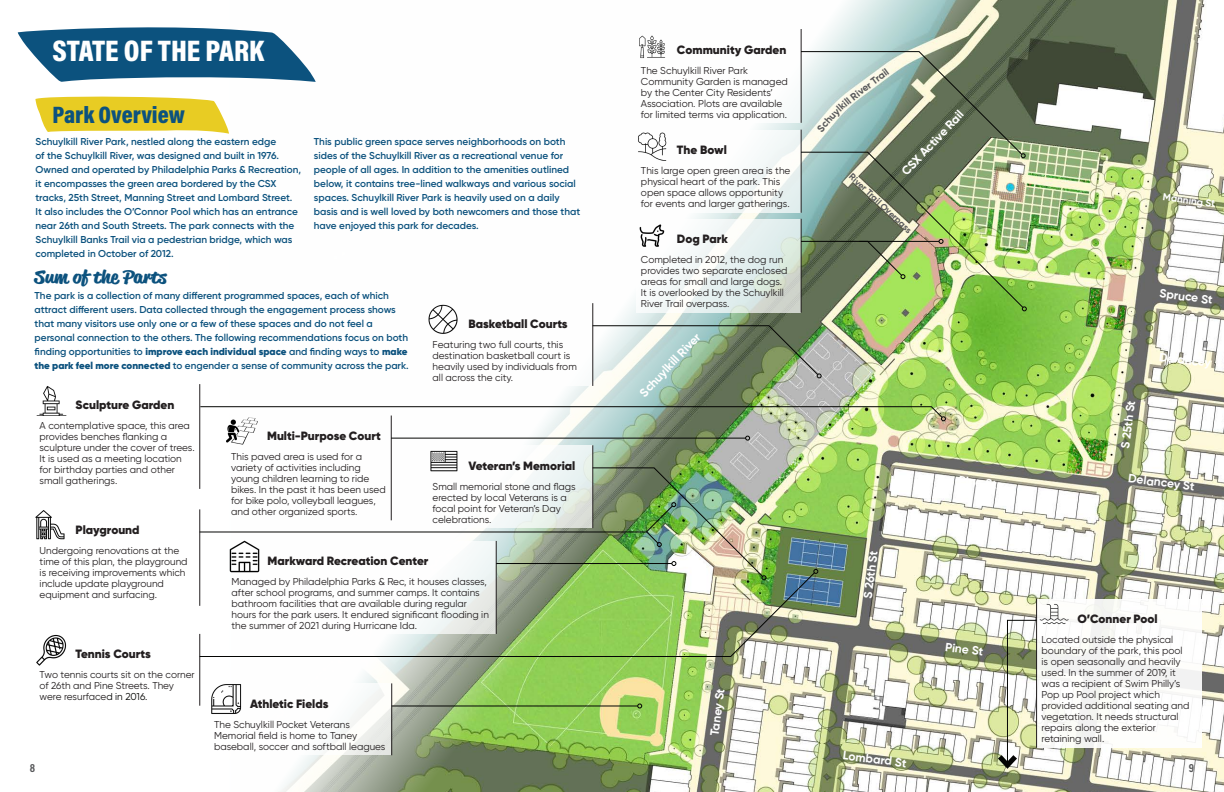
<style>
.page{position:relative;width:1224px;height:792px;background:#fff}
.page>*{position:absolute;margin:0;border:0;box-sizing:border-box;transform-origin:0 0}
.SECTION_Title{font:900 30px "Acumin Pro Cond";color:#fff}
.SECTION_SubTitle{font:900 24px "Acumin Pro Cond";color:#0c527e}
.Body_Heading{font:700 18px "Reklame Script";color:#0c527e}
.Label{font:900 12px "Gilroy";color:#231f20}
.t1{font:700 12px "Gilroy";color:#fff}
.t2{font:700 12px "Acumin Pro Cond";color:#57585a}
.Body{font:10px/11px "Gilroy";color:#231f20}
.Body-2{font:600 10px/14px "Gilroy";color:#0c527e}
.t3{font:700 10px "Gilroy";color:#fff}
.t4{font:700 10px "Gilroy";color:#57585a}
.t5{font:700 9px "Gilroy";color:#57585a}
.s1{font-weight:900}
.s2{color:#040503}
</style>
<div class="page">
<svg style="left:35px;top:96px;width:49px;height:36px;background:#ebd345"></svg>
<img style="left:84px;top:0;width:1140px;height:792px">
<svg style="left:17px;top:26px;width:300px;height:56px"></svg>
<div style="left:227px;top:416px;width:164px;height:104px;background:#fff"></div>
<img style="left:227px;top:421px;width:31px;height:24px">
<hr style="left:391px;top:416px;width:1px;height:104px;background:#231f20">
<hr style="left:391px;top:438px;width:355px;height:1px;background:#040503">
<svg style="left:745px;top:436px;width:5px;height:5px"></svg>
<svg style="left:459px;top:445px;width:133px;height:22px"></svg>
<img style="left:428px;top:445px;width:31px;height:22px">
<hr style="left:592px;top:445px;width:1px;height:83px;background:#231f20">
<div style="left:210px;top:683px;width:181px;height:72px;background:#fff"></div>
<img style="left:211px;top:684px;width:30px;height:30px">
<hr style="left:391px;top:683px;width:1px;height:72px;background:#231f20">
<hr style="left:392px;top:705px;width:246px;height:1px;background:#040503">
<svg style="left:637px;top:703px;width:5px;height:5px"></svg>
<div style="left:35px;top:384px;width:164px;height:105px;background:#fff"></div>
<img style="left:39px;top:386px;width:25px;height:29px">
<hr style="left:199px;top:384px;width:1px;height:105px;background:#231f20">
<img style="left:199px;top:406px;width:747px;height:15px">
<div style="left:35px;top:509px;width:164px;height:93px;background:#fff"></div>
<img style="left:35px;top:510px;width:30px;height:30px">
<div style="left:35px;top:634px;width:164px;height:72px;background:#fff"></div>
<img style="left:36px;top:634px;width:30px;height:31px">
<hr style="left:199px;top:634px;width:1px;height:72px;background:#231f20">
<svg style="left:199px;top:571px;width:617px;height:87px"></svg>
<svg style="left:813px;top:569px;width:5px;height:5px"></svg>
<div style="left:636px;top:29px;width:165px;height:94px;background:#fff"></div>
<img style="left:639px;top:35px;width:26px;height:24px">
<hr style="left:801px;top:29px;width:1px;height:94px;background:#231f20">
<div style="left:636px;top:130px;width:165px;height:82px;background:#fff"></div>
<img style="left:638px;top:132px;width:29px;height:29px">
<svg style="left:636px;top:219px;width:165px;height:94px"></svg>
<img style="left:636px;top:219px;width:32px;height:31px">
<hr style="left:801px;top:219px;width:1px;height:94px;background:#231f20">
<div style="left:428px;top:303px;width:164px;height:83px;background:#fff"></div>
<img style="left:428px;top:304px;width:30px;height:30px">
<hr style="left:592px;top:303px;width:1px;height:83px;background:#231f20">
<svg style="left:592px;top:325px;width:230px;height:53px;background:#9cb09c"></svg>
<div style="left:1037px;top:599px;width:164px;height:149px;background:#fff"></div>
<img style="left:1038px;top:599px;width:31px;height:26px">
<hr style="left:1036px;top:599px;width:1px;height:149px;background:#231f20">
<svg style="left:993px;top:619px;width:45px;height:154px"></svg>
<img style="left:199px;top:467px;width:568px;height:113px">
<img style="left:800px;top:51px;width:227px;height:260px">
<p class="SECTION_Title" style="left:53px;top:31px;width:213px">STATE OF THE PARK</p>
<p class="SECTION_SubTitle" style="left:53px;top:99px;width:134px">Park Overview</p>
<p class="Body-2" style="left:35px;top:135px;width:267px">Schuylkill River Park, nestled along the eastern edge<br>of the Schuylkill River, was designed and built in 1976.<br>Owned and operated by Philadelphia Parks &amp; Recreation, it encompasses the green area bordered by the CSX tracks, 25th Street, Manning Street and Lombard Street.<br>It also includes the O’Connor Pool which has an entrance near 26th and South Streets. The park connects with the Schuylkill Banks Trail via a pedestrian bridge, which was completed in October of 2012.</p>
<p class="Body-2" style="left:314px;top:135px;width:268px">This public green space serves neighborhoods on both sides of the Schuylkill River as a recreational venue for people of all ages. In addition to the amenities outlined below, it contains tree-lined walkways and various social spaces. Schuylkill River Park is heavily used on a daily basis and is well loved by both newcomers and those that have enjoyed this park for decades.</p>
<p class="Body_Heading" style="left:35px;top:264px;width:134px">Sum of the Parts</p>
<p class="Body-2" style="left:35px;top:288px;width:376px">The park is a collection of many different programmed spaces, each of which attract different users. Data collected through the engagement process shows that many visitors use only one or a few of these spaces and do not feel a personal connection to the others. The following recommendations focus on both finding opportunities to <span class="s1">improve each individual space</span> and finding ways to <span class="s1">make the park feel more connected</span> to engender a sense of community across the park.</p>
<p class="Label" style="left:469px;top:316px;width:101px">Basketball Courts</p>
<p class="Body" style="left:433px;top:339px;width:146px">Featuring two full courts, this destination basketball court is heavily used by individuals from all across the city.</p>
<p class="Label" style="left:677px;top:42px;width:111px">Community Garden</p>
<p class="Body" style="left:641px;top:64px;width:148px">The Schuylkill River Park<br>Community Garden is managed by the Center City Residents’<br>Association. Plots are available for limited terms via application.</p>
<p class="Label" style="left:677px;top:142px;width:51px">The Bowl</p>
<p class="Body" style="left:641px;top:165px;width:151px">This large open green area is the physical heart of the park. This open space allows opportunity for events and larger gatherings.</p>
<p class="Label" style="left:677px;top:231px;width:52px">Dog Park</p>
<p class="Body" style="left:641px;top:254px;width:148px">Completed in 2012, the dog run provides two separate enclosed areas for small and large dogs.<br>It is overlooked by the Schuylkill<br>River Trail overpass.</p>
<p class="t1" style="left:636px;top:390px;width:84px;rotate:-47deg">Schuylkill River</p>
<p class="t4" style="left:855px;top:87px;width:24px;rotate:-37deg">ver T</p>
<p class="t1" style="left:899px;top:168px;width:86px;rotate:-47deg">CSX Active Rail</p>
<p class="t5" style="left:855px;top:171px;width:83px;rotate:43deg">River Trail Overpass</p>
<p class="t3" style="left:1164px;top:191px;width:54px;rotate:7deg">Manning St</p>
<p class="t1" style="left:1161px;top:286px;width:55px;rotate:7deg">Spruce St</p>
<p class="t1" style="left:1160px;top:349px;width:54px;rotate:7deg">Delancey</p>
<p class="Label" style="left:76px;top:397px;width:100px">Sculpture Garden</p>
<p class="Body" style="left:40px;top:420px;width:157px">A contemplative space, this area provides benches flanking a sculpture under the cover of trees.<br>It is used as a meeting location for birthday parties and other small gatherings.</p>
<p class="Label" style="left:76px;top:522px;width:65px">Playground</p>
<p class="Body" style="left:40px;top:545px;width:150px">Undergoing renovations at the time of this plan, the playground is receiving improvements which include update playground equipment and surfacing.</p>
<p class="t1" style="left:1118px;top:448px;width:50px;rotate:-83deg">S 25th St</p>
<p class="Label" style="left:267px;top:428px;width:115px">Multi-Purpose Court</p>
<p class="Body" style="left:231px;top:451px;width:156px">This paved area is used for a variety of activities including young children learning to ride bikes. In the past it has been used for bike polo, volleyball leagues, and other organized sports.</p>
<p class="Label" style="left:469px;top:458px;width:108px">Veteran’s Memorial</p>
<p class="t1" style="left:1129px;top:471px;width:68px;rotate:7deg">Delancey St</p>
<p class="t1" style="left:960px;top:472px;width:43px;rotate:7deg">Pine St.</p>
<p class="Body" style="left:433px;top:481px;width:145px">Small memorial stone and flags erected by local Veterans is a focal point for Veteran’s Day celebrations.</p>
<p class="t1" style="left:860px;top:598px;width:50px;rotate:-83deg">S 26th St</p>
<p class="Label" style="left:268px;top:554px;width:162px">Markward Recreation Center</p>
<p class="Body" style="left:232px;top:576px;width:259px">Managed by Philadelphia Parks &amp; Rec, it houses classes, after school programs, and summer camps. It contains bathroom facilities that are available during regular hours for the park users. It endured significant flooding in the summer of 2021 during Hurricane Ida.</p>
<p class="Label" style="left:1078px;top:611px;width:82px">O’Conner Pool</p>
<p class="Body" style="left:1042px;top:634px;width:149px">Located outside the physical boundary of the park, this pool is open seasonally and heavily used. In the summer of 2019, it was a recipient of Swim Philly’s<br>Pop up Pool project which provided additional seating and vegetation. It needs structural repairs along the exterior retaining wall.</p>
<p class="t1" style="left:946px;top:639px;width:40px;rotate:7deg">Pine St</p>
<p class="Label" style="left:76px;top:647px;width:77px">Tennis Courts</p>
<p class="Body" style="left:40px;top:669px;width:157px">Two tennis courts sit on the corner of 26th and Pine Streets. They were resurface<span class="s2">d in 2016.</span></p>
<p class="t1" style="left:707px;top:735px;width:49px;rotate:-83deg">Taney St</p>
<p class="Label" style="left:250px;top:696px;width:80px">Athletic Fields</p>
<p class="Body" style="left:214px;top:719px;width:173px">The Schuylkill Pocket Veterans<br>Memorial field is home to Taney baseball, soccer and softball leagues</p>
<p class="t1" style="left:844px;top:748px;width:66px;rotate:7deg">Lombard St</p>
<p class="t2" style="left:30px;top:760px;width:7px">8</p>
<p class="t2" style="left:1189px;top:760px;width:7px">9</p>
</div>
